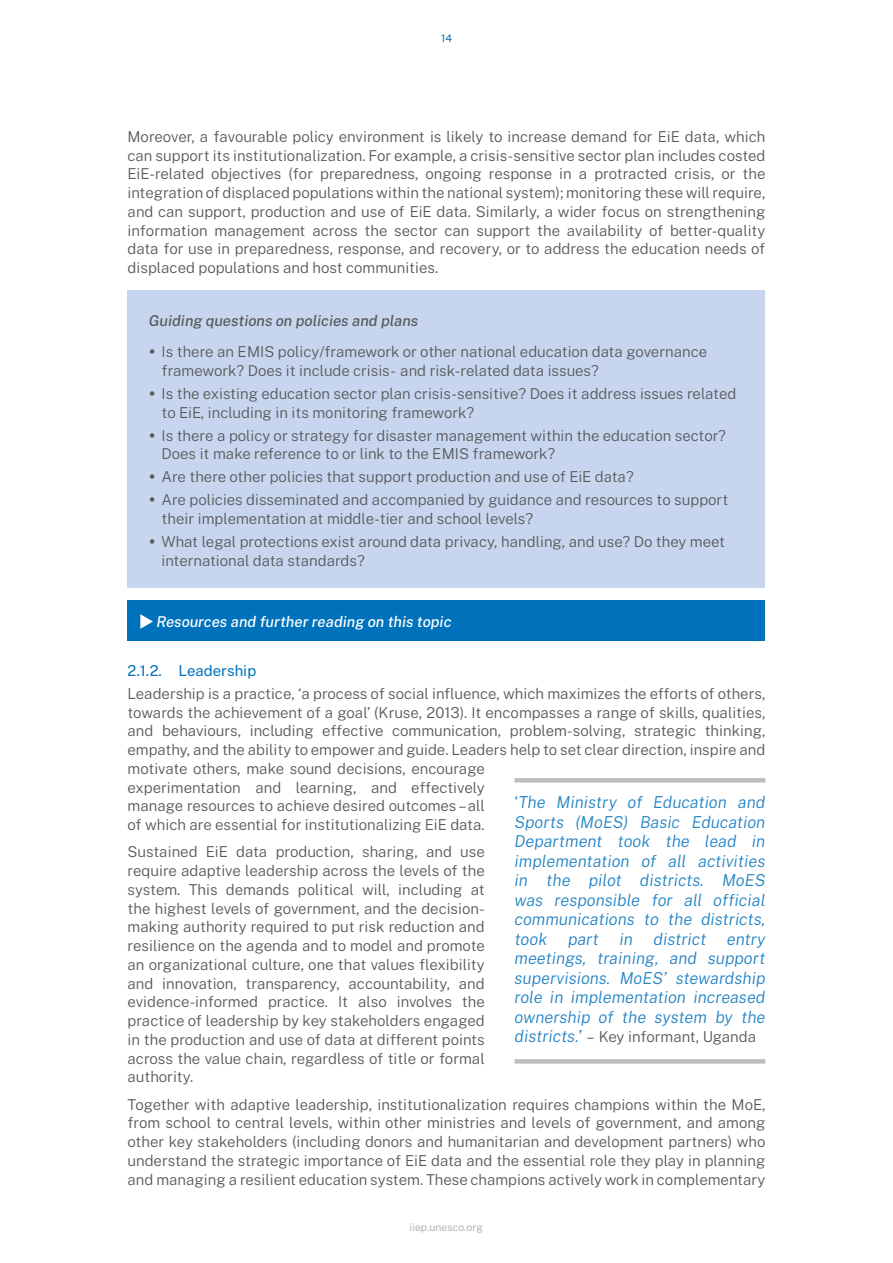
<style>
.page{position:relative;width:893px;height:1263px;background:#fff}
.page>*{position:absolute;margin:0;border:0;box-sizing:border-box;transform-origin:0 0}
.t1{font:italic 300 16.5px/19.5px "Public Sans";color:#2484c6;text-align:justify}
.t2{font:300 15px/18.8px "Public Sans";color:#58595b}
.t3{font:italic 500 15px "Public Sans";color:#fff}
.t4{font:italic 500 15px "Public Sans";color:#58595b}
.t5{font:15px "Public Sans";color:#0072bc}
.t6{font:300 10.5px "Public Sans";color:#a7a9ac}
.t7{font:10.5px "Public Sans";color:#0072bc}
.s1{font-style:normal}
.s2{font-style:italic;font-size:16.5px;color:#2484c6}
.s3{font-size:16.5px;color:#2484c6}
</style>
<div class="page">
<div style="left:128px;top:290px;width:637px;height:297px;background:#c7d6ee"></div>
<div style="left:128px;top:600px;width:637px;height:40px;background:#0072bc"></div>
<svg style="left:140px;top:614px;width:13px;height:15px"></svg>
<hr style="left:514px;top:778px;width:251px;height:4px;background:#bcbec0">
<div style="left:514px;top:1059px;width:251px;height:5px;background:#bcbec0"></div>
<p class="t7" style="left:441px;top:31px;width:12px">14</p>
<p class="t2" style="left:128px;top:126px;width:639px;text-align:justify">Moreover, a favourable policy environment is likely to increase demand for EiE data, which can support its institutionalization. For example, a crisis-sensitive sector plan includes costed EiE-related objectives (for preparedness, ongoing response in a protracted crisis, or the integration of displaced populations within the national system); monitoring these will require, and can support, production and use of EiE data. Similarly, a wider focus on strengthening information management across the sector can support the availability of better-quality data for use in preparedness, response, and recovery, or to address the education needs of displaced populations and host communities.</p>
<p class="t4" style="left:149px;top:310px;width:271px">Guiding questions on policies and plans</p>
<p class="t2" style="left:162px;top:341px;width:547px">Is there an EMIS policy/framework or other national education data governance framework? Does it include crisis- and risk-related data issues?</p>
<p class="t2" style="left:162px;top:383px;width:576px">Is the existing education sector plan crisis-sensitive? Does it address issues related to EiE, including in its monitoring framework?</p>
<p class="t2" style="left:162px;top:425px;width:566px">Is there a policy or strategy for disaster management within the education sector?<br>Does it make reference to or link to the EMIS framework?</p>
<p class="t2" style="left:162px;top:464px;width:568px;line-height:23px">Are there other policies that support production and use of EiE data?<br>Are policies disseminated and accompanied by guidance and resources to support</p>
<p class="t2" style="left:161px;top:506px;width:565px;line-height:23px">their implementation at middle-tier and school levels?<br>What legal protections exist around data privacy, handling, and use? Do they meet</p>
<p class="t2" style="left:161px;top:550px;width:205px">international data standards?</p>
<p class="t3" style="left:156px;top:612px;width:297px">Resources and further reading on this topic</p>
<p class="t5" style="left:128px;top:659px;width:130px">2.1.2. Leadership</p>
<p class="t2" style="left:128px;top:683px;width:639px">Leadership is a practice, ‘a process of social influence, which maximizes the efforts of others, towards the achievement of a goal’ (Kruse, 2013). It encompasses a range of skills, qualities, and behaviours, including effective communication, problem-solving, strategic thinking, empathy, and the ability to empower and guide. Leaders help to set clear direction, inspire and motivate others, make sound decisions, encourage<br>experimentation and learning, and effectively<br>manage resources to achieve desired outcomes – all<br>of which are essential for institutionalizing EiE data.</p>
<p class="t2" style="left:128px;top:842px;width:359px;text-align:justify">Sustained EiE data production, sharing, and use require adaptive leadership across the levels of the system. This demands political will, including at the highest levels of government, and the decision&shy;making authority required to put risk reduction and resilience on the agenda and to model and promote an organizational culture, one that values flexibility and innovation, transparency, accountability, and evidence-informed practice. It also involves the practice of leadership by key stakeholders engaged in the production and use of data at different points across the value chain, regardless of title or formal authority.</p>
<p class="t2" style="left:128px;top:1094px;width:639px;text-align:justify">Together with adaptive leadership, institutionalization requires champions within the MoE, from school to central levels, within other ministries and levels of government, and among other key stakeholders (including donors and humanitarian and development partners) who understand the strategic importance of EiE data and the essential role they play in planning and managing a resilient education system. These champions actively work in complementary</p>
<p class="t1" style="left:514px;top:792px;width:252px"><span class="s1">‘</span>The Ministry of Education and Sports (MoES) Basic Education Department took the lead in implementation of all activities in the pilot districts. MoES was responsible for all official communications to the districts, took</p>
<p class="t1" style="left:514px;top:928px;width:252px;text-indent:105px">in district entry meetings, training, and support supervisions. MoES’ stewardship role in implementation increased ownership of the system by the</p>
<p class="t2" style="left:514px;top:1026px;width:243px"><span class="s2">districts.</span><span class="s3">’</span> – Key informant, Uganda</p>
<p class="t1" style="left:568px;top:928px;width:32px">part</p>
<p class="t6" style="left:410px;top:1219px;width:75px">iiep.unesco.org</p>
</div>
